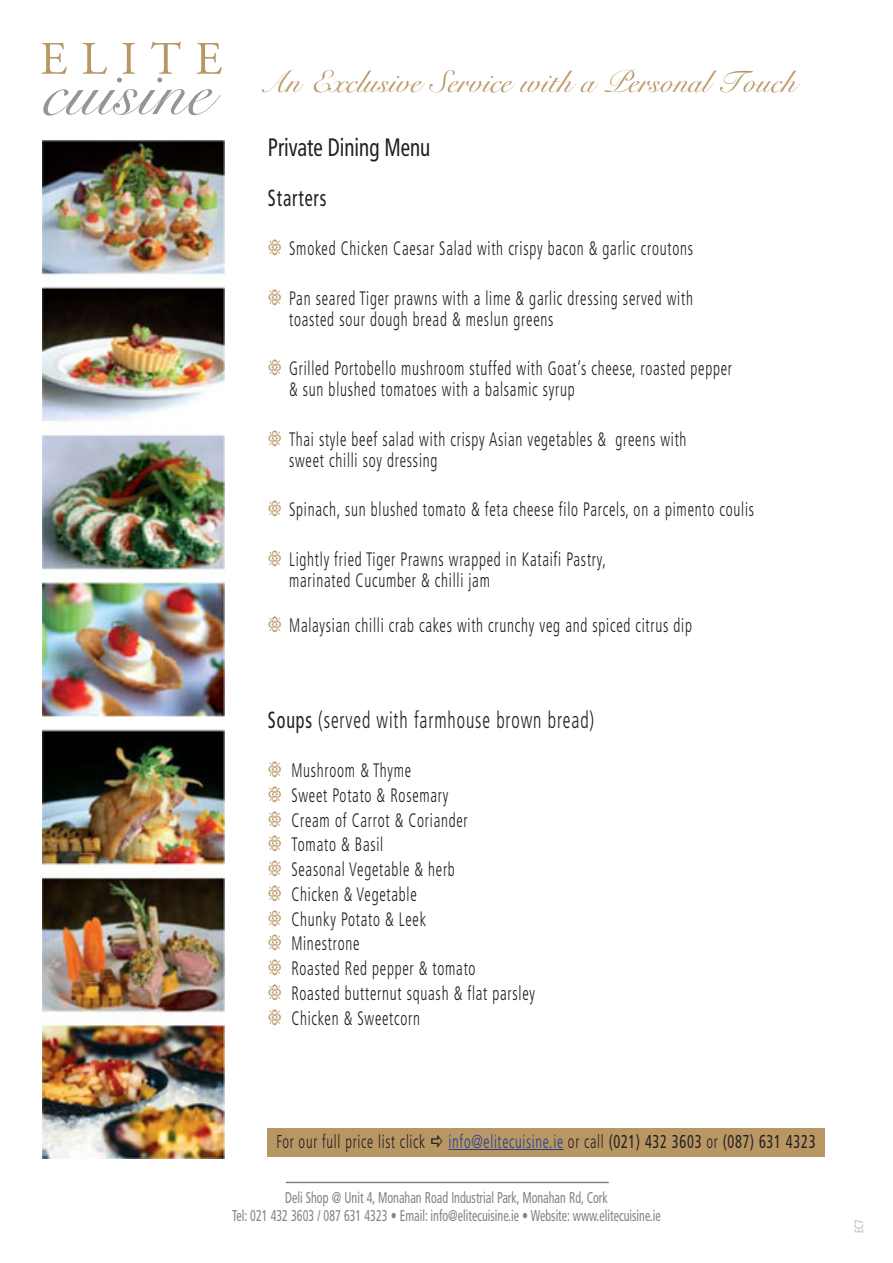
<style>
.page{position:relative;width:893px;height:1263px;background:#fff}
.page>*{position:absolute;margin:0;border:0;box-sizing:border-box;transform-origin:0 0}
.t1{font:31.8px "Snell BT";color:#b99765}
.t2{font:condensed 25.2px "Frutiger";color:#231f20;scale:.83 1}
.t3{font:300 condensed 23.4px "Frutiger";letter-spacing:.05em;color:#231f20;scale:.77 1}
.t4{font:condensed 23.4px "Frutiger";letter-spacing:.05em;color:#231f20;scale:.77 1}
.t5{font:300 condensed 19.5px "Frutiger";letter-spacing:.05em;color:#231f20;scale:.77 1}
.t6{font:300 condensed 18.6px "Frutiger";letter-spacing:.05em;color:#231f20;scale:.77 1}
.t7{font:condensed 15.6px "Frutiger";color:#808285;scale:.77 1}
.t8{font:condensed 11.7px "Frutiger";color:#b2b3b7;scale:.77 1}
.s1{color:#b99765}
.s2{font-weight:400}
.s3{color:#253f8e}
</style>
<div class="page">
<img style="left:43px;top:140px;width:181px;height:1019px">
<svg style="left:41px;top:41px;width:181px;height:75px"></svg>
<div style="left:268px;top:1128px;width:557px;height:29px;background:#b99765"></div>
<hr style="left:449px;top:1149px;width:115px;height:1px;background:#253f8e">
<hr style="left:286px;top:1182px;width:323px;height:1px;background:#808285">
<p class="t1" style="left:272px;top:62px;width:534px">An Exclusive Service with a Personal Touch</p>
<p class="t2" style="left:268px;top:133px;width:197px">Private Dining Menu</p>
<p class="t4" style="left:268px;top:184px;width:78px">Starters</p>
<p class="t5" style="left:268px;top:237px;width:554px"><span class="s1">▲</span> Smoked Chicken Caesar Salad with crispy bacon &amp; garlic croutons</p>
<p class="t5" style="left:268px;top:287px;width:554px"><span class="s1">▲</span> Pan seared Tiger prawns with a lime &amp; garlic dressing served with</p>
<p class="t5" style="left:289px;top:308px;width:345px">toasted sour dough bread &amp; meslun greens</p>
<p class="t5" style="left:268px;top:357px;width:604px"><span class="s1">▲</span> Grilled Portobello mushroom stuffed with Goat’s cheese, roasted pepper</p>
<p class="t5" style="left:289px;top:378px;width:372px">&amp; sun blushed tomatoes with a balsamic syrup</p>
<p class="t5" style="left:268px;top:428px;width:545px"><span class="s1">▲</span> Thai style beef salad with crispy Asian vegetables &amp; greens with</p>
<p class="t5" style="left:289px;top:449px;width:194px">sweet chilli soy dressing</p>
<p class="t5" style="left:268px;top:498px;width:633px"><span class="s1">▲</span> Spinach, sun blushed tomato &amp; feta cheese filo Parcels, on a pimento coulis</p>
<p class="t5" style="left:268px;top:548px;width:441px"><span class="s1">▲</span> Lightly fried Tiger Prawns wrapped in Kataifi Pastry,</p>
<p class="t5" style="left:289px;top:569px;width:262px">marinated Cucumber &amp; chilli jam</p>
<p class="t5" style="left:268px;top:615px;width:552px"><span class="s1">▲</span> Malaysian chilli crab cakes with crunchy veg and spiced citrus dip</p>
<p class="t3" style="left:268px;top:706px;width:425px"><span class="s2">Soups</span> (served with farmhouse brown bread)</p>
<p class="t5" style="left:268px;top:759px;width:188px"><span class="s1">▲</span> Mushroom &amp; Thyme</p>
<p class="t5" style="left:268px;top:784px;width:236px"><span class="s1">▲</span> Sweet Potato &amp; Rosemary</p>
<p class="t5" style="left:268px;top:809px;width:261px"><span class="s1">▲</span> Cream of Carrot &amp; Coriander</p>
<p class="t5" style="left:268px;top:834px;width:151px"><span class="s1">▲</span> Tomato &amp; Basil</p>
<p class="t5" style="left:268px;top:858px;width:244px"><span class="s1">▲</span> Seasonal Vegetable &amp; herb</p>
<p class="t5" style="left:268px;top:883px;width:195px"><span class="s1">▲</span> Chicken &amp; Vegetable</p>
<p class="t5" style="left:268px;top:908px;width:207px"><span class="s1">▲</span> Chunky Potato &amp; Leek</p>
<p class="t5" style="left:268px;top:933px;width:120px"><span class="s1">▲</span> Minestrone</p>
<p class="t5" style="left:268px;top:957px;width:271px"><span class="s1">▲</span> Roasted Red pepper &amp; tomato</p>
<p class="t5" style="left:268px;top:982px;width:348px"><span class="s1">▲</span> Roasted butternut squash &amp; flat parsley</p>
<p class="t5" style="left:268px;top:1007px;width:199px"><span class="s1">▲</span> Chicken &amp; Sweetcorn</p>
<p class="t6" style="left:276px;top:1131px;width:702px">For our full price list click <span class="s3">info@elitecuisine.ie</span> or call <span class="s2">(021) 432 3603</span> or <span class="s2">(087) 631 4323</span></p>
<p class="t7" style="left:285px;top:1188px;width:421px">Deli Shop @ Unit 4, Monahan Road Industrial Park, Monahan Rd, Cork</p>
<p class="t7" style="left:232px;top:1206px;width:558px">Tel: 021 432 3603 / 087 631 4323 • Email: info@elitecuisine.ie • Website: www.elitecuisine.ie</p>
<p class="t8" style="left:852px;top:1233px;width:19px;rotate:-90deg">EC7</p>
</div>
